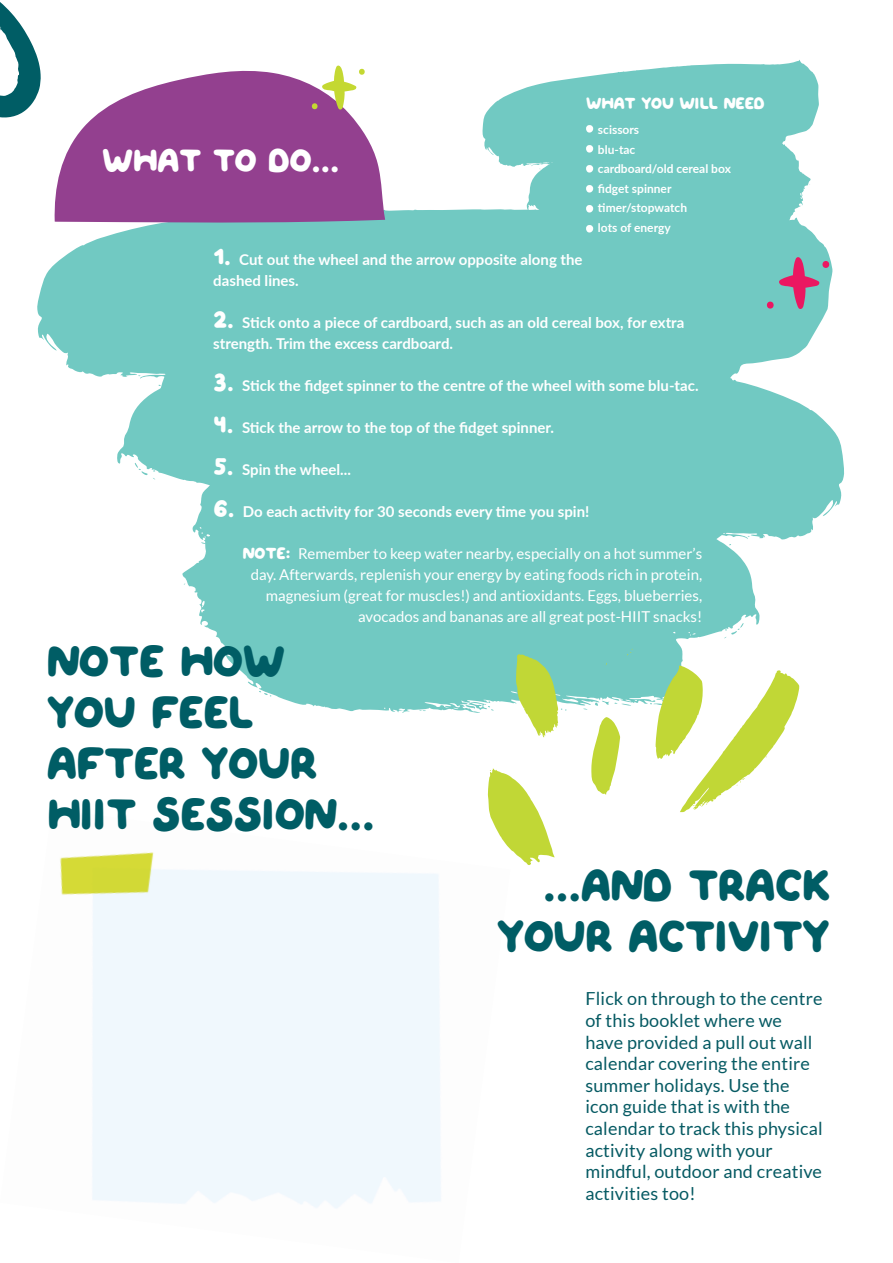
<style>
.page{position:relative;width:893px;height:1263px;background:#fff}
.page>*{position:absolute;margin:0;border:0;box-sizing:border-box;transform-origin:0 0}
.t1{font:45px/51px "QUIRKYSPRING Regular";color:#005d65}
.t2{font:33px "QUIRKYSPRING Regular";color:#fff}
.t3{font:18px/21.6px "Lato";letter-spacing:.01em;color:#065a63}
.t4{font:16.5px "QUIRKYSPRING Regular";color:#fff}
.t5{font:700 15px/21px "Lato";color:#fff}
.t6{font:15px/21px "Lato";color:#fff;text-align:right}
.t7{font:700 12px "Lato";color:#fff}
.s1{font-family:"QUIRKYSPRING Regular";font-weight:400;font-size:24px}
.s2{font-family:"QUIRKYSPRING Regular";font-size:16.5px}
</style>
<div class="page">
<svg style="left:41px;top:209px;width:792px;height:271px;fill:#71c9c2"></svg>
<svg style="left:134px;top:463px;width:22px;height:16px"></svg>
<div style="left:344px;top:237px;width:375px;height:103px;background:#71c9c2"></div>
<img style="left:60px;top:852px;width:381px;height:356px">
<svg style="left:482px;top:60px;width:337px;height:193px;fill:#71c9c2"></svg>
<svg style="left:769px;top:240px;width:6px;height:3px"></svg>
<svg style="left:659px;top:247px;width:14px;height:5px"></svg>
<svg style="left:623px;top:249px;width:7px;height:4px"></svg>
<svg style="left:592px;top:248px;width:24px;height:5px"></svg>
<svg style="left:568px;top:245px;width:14px;height:5px"></svg>
<svg style="left:535px;top:209px;width:10px;height:8px"></svg>
<div style="left:611px;top:74px;width:172px;height:148px;background:#71c9c2"></div>
<svg style="left:159px;top:340px;width:685px;height:373px;fill:#71c9c2"></svg>
<svg style="left:259px;top:691px;width:12px;height:5px"></svg>
<svg style="left:465px;top:702px;width:29px;height:9px"></svg>
<svg style="left:595px;top:700px;width:36px;height:6px"></svg>
<svg style="left:724px;top:623px;width:20px;height:15px"></svg>
<div style="left:238px;top:366px;width:343px;height:286px;background:#71c9c2"></div>
<svg style="left:54px;top:70px;width:331px;height:153px;fill:#93408f"></svg>
<svg style="left:586px;top:204px;width:8px;height:9px"></svg>
<svg style="left:586px;top:184px;width:8px;height:9px"></svg>
<svg style="left:586px;top:164px;width:8px;height:9px"></svg>
<svg style="left:586px;top:144px;width:8px;height:9px"></svg>
<svg style="left:586px;top:124px;width:8px;height:9px"></svg>
<svg style="left:586px;top:224px;width:8px;height:9px"></svg>
<svg style="left:766px;top:257px;width:64px;height:52px;background:#909eab"></svg>
<svg style="left:311px;top:65px;width:55px;height:45px"></svg>
<svg style="left:627px;top:648px;width:6px;height:7px"></svg>
<svg style="left:516px;top:654px;width:51px;height:84px"></svg>
<svg style="left:488px;top:768px;width:67px;height:97px"></svg>
<svg style="left:591px;top:717px;width:29px;height:78px"></svg>
<svg style="left:650px;top:665px;width:149px;height:147px"></svg>
<svg style="left:0;top:2px;width:41px;height:336px"></svg>
<p class="t2" style="left:102px;top:135px;width:26px">WHAT</p>
<p class="t2" style="left:213px;top:135px;width:128px">TO DO...</p>
<p class="t4" style="left:586px;top:91px;width:14px">WHAT</p>
<p class="t4" style="left:641px;top:91px;width:12px">YOU</p>
<p class="t4" style="left:680px;top:91px;width:87px">WILL NEED</p>
<p class="t7" style="left:598px;top:121px;width:43px">scissors</p>
<p class="t7" style="left:598px;top:141px;width:39px">blu-tac</p>
<p class="t7" style="left:598px;top:160px;width:135px">cardboard/old cereal box</p>
<p class="t7" style="left:598px;top:180px;width:75px">fidget spinner</p>
<p class="t7" style="left:598px;top:199px;width:91px">timer/stopwatch</p>
<p class="t7" style="left:598px;top:219px;width:74px">lots of energy</p>
<p class="t5" style="left:213px;top:248px;width:371px"><span class="s1">1.</span> Cut out the wheel and the arrow opposite along the dashed lines.</p>
<p class="t5" style="left:213px;top:311px;width:473px"><span class="s1">2.</span> Stick onto a piece of cardboard, such as an old cereal box, for extra strength. Trim the excess cardboard.</p>
<p class="t5" style="left:213px;top:374px;width:487px"><span class="s1">3.</span> Stick the fidget spinner to the centre of the wheel with some blu-tac.</p>
<p class="t5" style="left:213px;top:416px;width:342px"><span class="s1">4.</span> Stick the arrow to the top of the fidget spinner.</p>
<p class="t5" style="left:213px;top:458px;width:139px"><span class="s1">5.</span> Spin the wheel...</p>
<p class="t5" style="left:213px;top:500px;width:378px"><span class="s1">6.</span> Do each activity for 30 seconds every time you spin!</p>
<p class="t4" style="left:243px;top:541px;width:12px">NOTE</p>
<p class="t6" style="left:251px;top:543px;width:453px"><span class="s2">:</span> Remember to keep water nearby, especially on a hot summer’s<br>day. Afterwards, replenish your energy by eating foods rich in protein, magnesium (great for muscles!) and antioxidants. Eggs, blueberries, avocados and bananas are all great post-HIIT snacks!</p>
<p class="t1" style="left:47px;top:637px;width:272px">NOTE HOW<br>YOU FEEL<br>AFTER YOUR<br>HIIT</p>
<p class="t1" style="left:152px;top:790px;width:28px">SESSION</p>
<p class="t1" style="left:337px;top:790px;width:40px">...</p>
<p class="t1" style="left:543px;top:861px;width:175px">...AND TRAC</p>
<p class="t1" style="left:802px;top:861px;width:29px">K</p>
<p class="t1" style="left:497px;top:912px;width:30px">YOUR</p>
<p class="t1" style="left:628px;top:912px;width:26px">ACTIVITY</p>
<p class="t3" style="left:585px;top:988px;width:239px">Flick on through to the centre of this booklet where we have provided a pull out wall calendar covering the entire summer holidays. Use the icon guide that is with the calendar to track this physical activity along with your mindful, outdoor and creative activities too!</p>
</div>
